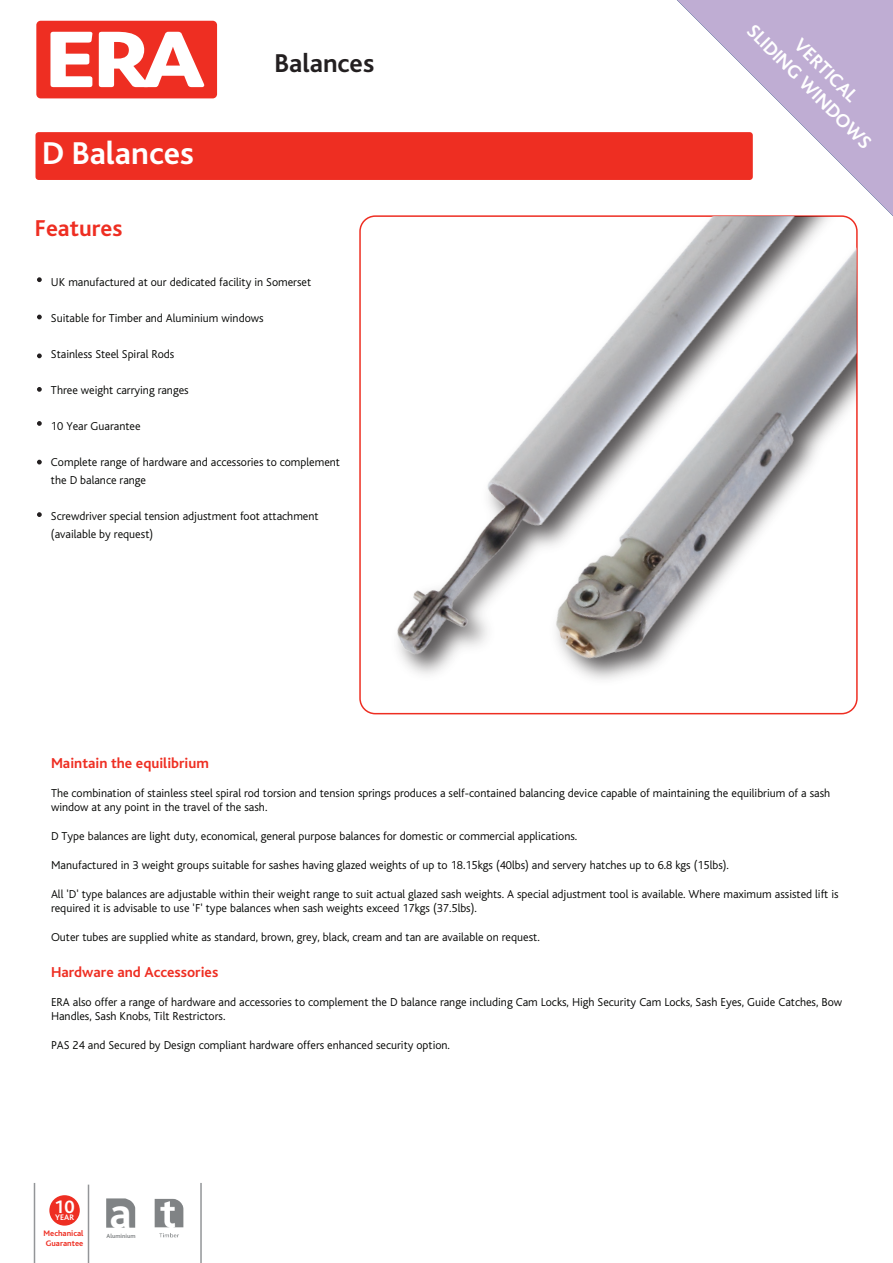
<style>
.page{position:relative;width:893px;height:1263px;background:#fff}
.page>*{position:absolute;margin:0;border:0;box-sizing:border-box;transform-origin:0 0}
.t1{font:700 45px "Bliss";color:#fff}
.t2{font:700 33px "Bliss";color:#fff}
.t3{font:700 27px "Bliss";color:#231f20}
.t4{font:700 24px "Bliss";color:#ee2e22}
.t5{font:700 19.5px/23.4px "Bliss";color:#fff;text-align:center}
.t6{font:700 18.75px "Bliss";color:#fff}
.t7{font:700 15px "Bliss";color:#ee2e22}
.t8{font:300 12px/14.4px "Bliss";color:#040503}
.t9{font:700 8.4px/10.1px "Bliss";color:#ee2e22}
.t10{font:700 8.4px "Bliss";color:#fff}
.t11{font:700 6.15px "Bliss";color:#808385}
</style>
<div class="page">
<svg style="left:37px;top:277px;width:5px;height:5px"></svg>
<svg style="left:37px;top:315px;width:5px;height:4px"></svg>
<svg style="left:37px;top:353px;width:5px;height:5px"></svg>
<svg style="left:37px;top:387px;width:5px;height:5px"></svg>
<svg style="left:37px;top:421px;width:5px;height:5px"></svg>
<svg style="left:37px;top:512px;width:5px;height:5px"></svg>
<svg style="left:37px;top:460px;width:5px;height:4px"></svg>
<img style="left:360px;top:216px;width:496px;height:498px">
<hr style="left:34px;top:1183px;width:1px;height:80px;background:#939598">
<hr style="left:88px;top:1184px;width:1px;height:79px;background:#939598">
<hr style="left:200px;top:1183px;width:2px;height:80px;background:#939598">
<img style="left:154px;top:1198px;width:30px;height:40px">
<div style="left:49px;top:1195px;width:31px;height:30px;background:#ee2e22;border-radius:50%"></div>
<svg style="left:106px;top:1198px;width:29px;height:30px"></svg>
<div style="left:35px;top:132px;width:718px;height:48px;background:#ee2e22;border-radius:3px"></div>
<svg style="left:677px;top:0;width:216px;height:216px;fill:#bfadd3"></svg>
<div style="left:32px;top:17px;width:189px;height:86px;background:linear-gradient(to right,#fff,#fff);border-radius:6px"></div>
<div style="left:36px;top:21px;width:181px;height:77px;background:#ee2e22;border-radius:4px"></div>
<svg style="left:50px;top:32px;width:42px;height:55px"></svg>
<svg style="left:99px;top:32px;width:105px;height:55px"></svg>
<h2 class="t2" style="left:42px;top:136px;width:153px">D Balances</h2>
<h3 class="t4" style="left:35px;top:215px;width:89px">Features</h3>
<h3 class="t3" style="left:274px;top:49px;width:101px">Balances</h3>
<p class="t8" style="left:51px;top:275px;width:262px">UK manufactured at our dedicated facility in Somerset</p>
<p class="t8" style="left:51px;top:311px;width:214px">Suitable for Timber and Aluminium windows</p>
<p class="t8" style="left:51px;top:347px;width:125px">Stainless Steel Spiral Rods</p>
<p class="t8" style="left:51px;top:383px;width:139px">Three weight carrying ranges</p>
<p class="t8" style="left:51px;top:419px;width:91px">10 Year Guarantee</p>
<p class="t8" style="left:51px;top:453px;width:291px;line-height:18px">Complete range of hardware and accessories to complement the D balance range</p>
<p class="t8" style="left:51px;top:507px;width:269px;line-height:18px">Screwdriver special tension adjustment foot attachment (available by request)</p>
<h3 class="t5" style="left:775px;top:3px;width:168px;rotate:45deg">VERTICAL<br>SLIDING WINDOWS</h3>
<h3 class="t5" style="left:770px;top:27px;width:135px;rotate:45deg">WEATHERSEALS</h3>
<h3 class="t5" style="left:779px;top:37px;width:103px;rotate:45deg">CROMPTON</h3>
<h3 class="t5" style="left:798px;top:56px;width:49px;rotate:45deg">STEEL</h3>
<p class="t7" style="left:51px;top:755px;width:159px">Maintain the equilibrium</p>
<p class="t8" style="left:51px;top:786px;width:781px">The combination of stainless steel spiral rod torsion and tension springs produces a self-contained balancing device capable of maintaining the equilibrium of a sash window at any point in the travel of the sash.</p>
<p class="t8" style="left:51px;top:829px;width:528px">D Type balances are light duty, economical, general purpose balances for domestic or commercial applications.</p>
<p class="t8" style="left:51px;top:858px;width:679px">Manufactured in 3 weight groups suitable for sashes having glazed weights of up to 18.15kgs (40lbs) and servery hatches up to 6.8 kgs (15lbs).</p>
<p class="t8" style="left:51px;top:887px;width:789px">All 'D' type balances are adjustable within their weight range to suit actual glazed sash weights. A special adjustment tool is available. Where maximum assisted lift is required it is advisable to use 'F' type balances when sash weights exceed 17kgs (37.5lbs).</p>
<p class="t8" style="left:51px;top:930px;width:490px">Outer tubes are supplied white as standard, brown, grey, black, cream and tan are available on request.</p>
<p class="t7" style="left:51px;top:964px;width:169px">Hardware and Accessories</p>
<p class="t8" style="left:51px;top:995px;width:793px">ERA also offer a range of hardware and accessories to complement the D balance range including Cam Locks, High Security Cam Locks, Sash Eyes, Guide Catches, Bow<br>Handles, Sash Knobs, Tilt Restrictors.</p>
<p class="t8" style="left:51px;top:1038px;width:400px">PAS 24 and Secured by Design compliant hardware offers enhanced security option.</p>
<h3 class="t6" style="left:54px;top:1197px;width:22px">10</h3>
<p class="t9" style="left:44px;top:1228px;width:41px">Mechanical<br>Guarantee</p>
<p class="t11" style="left:107px;top:1232px;width:30px">Aluminium</p>
<h1 class="t1" style="left:109px;top:1189px;width:24px">a</h1>
<p class="t10" style="left:55px;top:1213px;width:20px">YEAR</p>
</div>
